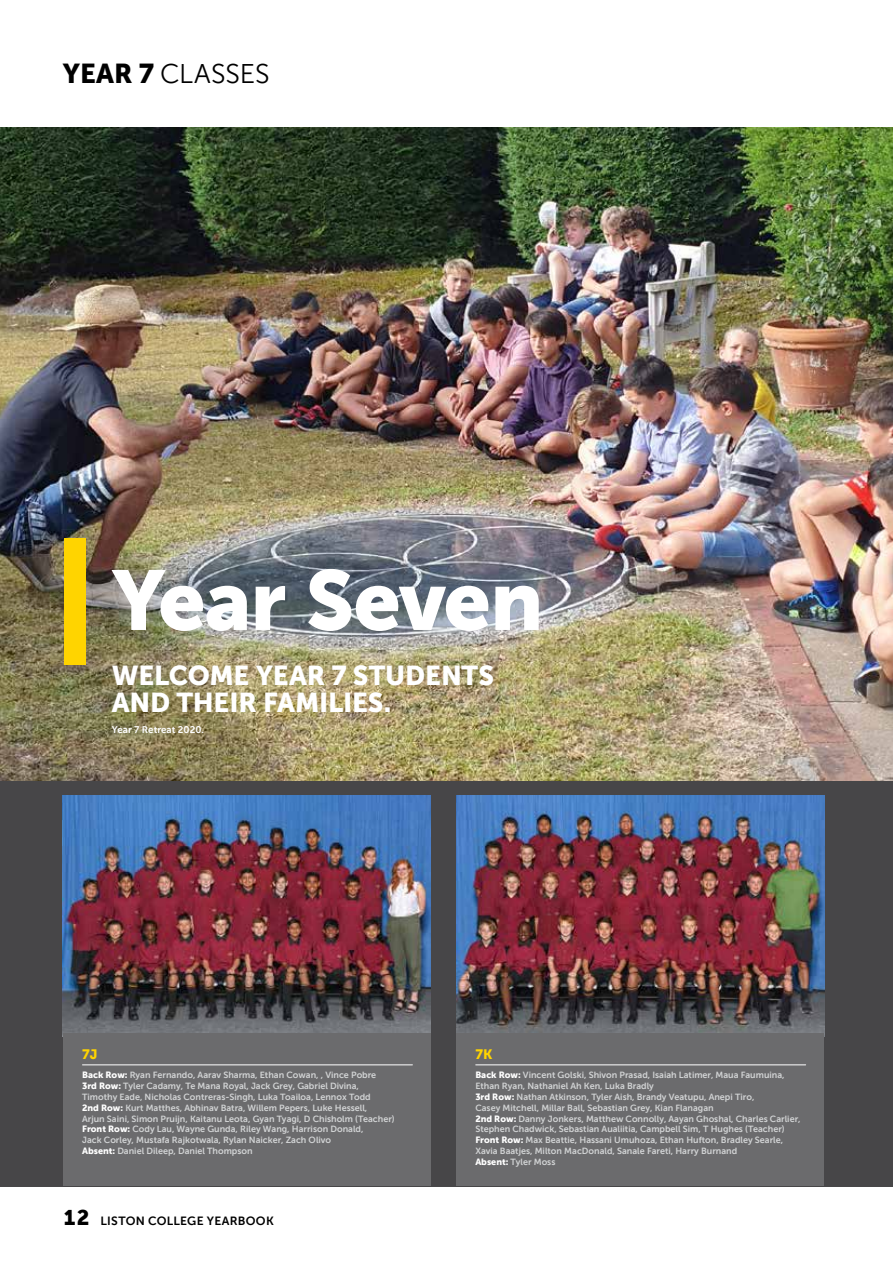
<style>
.page{position:relative;width:893px;height:1263px;background:#fff}
.page>*{position:absolute;margin:0;border:0;box-sizing:border-box;transform-origin:0 0}
.t1{font:84px "Museo Sans 900";letter-spacing:-.015em;color:#fff}
.t2{font:27px/27px "Museo Sans 900";letter-spacing:-.01em;color:#fff}
.t3{font:27px "Museo Sans 300";letter-spacing:-.005em;color:#000}
.t4{font:13.5px "Museo Sans 900";color:#ffd400}
.t5{font:12px "Museo Sans 700";letter-spacing:.025em;color:#000}
.t6{font:9.75px "Museo Sans 700";color:#fff}
.t7{font:9px/10.8px "Museo Sans 700";color:#d1d3d4}
.s1{font-family:"Museo Sans 900"}
.s2{font-family:"Museo Sans 900";color:#fff}
.s3{font-family:"Museo Sans 900";font-size:21px}
</style>
<div class="page">
<div style="left:0;top:128px;width:893px;height:1058px;background:#474648"></div>
<img style="left:0;top:128px;width:893px;height:653px">
<svg style="left:13px;top:529px;width:79px;height:44px;background:#514e45"></svg>
<svg style="left:13px;top:584px;width:79px;height:45px;background:#726848"></svg>
<svg style="left:13px;top:640px;width:79px;height:44px;background:#7e7652"></svg>
<svg style="left:13px;top:696px;width:79px;height:44px;background:#817c56"></svg>
<img style="left:456px;top:796px;width:368px;height:238px">
<img style="left:63px;top:796px;width:368px;height:238px">
<div style="left:456px;top:1034px;width:368px;height:152px;background:#6b6b6d"></div>
<div style="left:63px;top:1034px;width:368px;height:152px;background:#6b6b6d"></div>
<hr style="left:476px;top:1064px;width:330px;height:1px;background:#fff">
<hr style="left:82px;top:1064px;width:330px;height:1px;background:#fff">
<div style="left:64px;top:538px;width:21px;height:127px;background:#ffd400"></div>
<h2 class="t3" style="left:63px;top:59px;width:208px"><span class="s1">YEAR 7</span> CLASSES</h2>
<h1 class="t1" style="left:112px;top:553px;width:433px">Year Seven</h1>
<h2 class="t2" style="left:112px;top:662px;width:384px">WELCOME YEAR 7 STUDENTS<br>AND THEIR FAMILIES.</h2>
<p class="t6" style="left:112px;top:724px;width:94px">Year 7 Retreat 2020.</p>
<h3 class="t4" style="left:82px;top:1047px;width:17px">7J</h3>
<p class="t7" style="left:82px;top:1070px;width:314px"><span class="s2">Back Row:</span> Ryan Fernando, Aarav Sharma, Ethan Cowan, , Vince Pobre<br><span class="s2">3rd Row:</span> Tyler Cadamy, Te Mana Royal, Jack Grey, Gabriel Divina, Timothy Eade, Nicholas Contreras-Singh, Luka Toailoa, Lennox Todd<br><span class="s2">2nd Row:</span> Kurt Matthes, Abhinav Batra, Willem Pepers, Luke Hessell,<br>Arjun Saini, Simon Pruijn, Kaitanu Leota, Gyan Tyagi, D Chisholm (Teacher)<br><span class="s2">Front Row:</span> Cody Lau, Wayne Gunda, Riley Wang, Harrison Donald,<br>Jack Corley, Mustafa Rajkotwala, Rylan Naicker, Zach Olivo<br><span class="s2">Absent:</span> Daniel Dileep, Daniel Thompson</p>
<h3 class="t5" style="left:64px;top:1214px;width:212px"><span class="s3">12</span> LISTON COLLEGE YEARBOOK</h3>
<h3 class="t4" style="left:475px;top:1047px;width:18px">7K</h3>
<p class="t7" style="left:475px;top:1070px;width:327px"><span class="s2">Back Row:</span> Vincent Golski, Shivon Prasad, Isaiah Latimer, Maua Faumuina, Ethan Ryan, Nathaniel Ah Ken, Luka Bradly<br><span class="s2">3rd Row:</span> Nathan Atkinson, Tyler Aish, Brandy Veatupu, Anepi Tiro,<br>Casey Mitchell, Millar Ball, Sebastian Grey, Kian Flanagan<br><span class="s2">2nd Row:</span> Danny Jonkers, Matthew Connolly, Aayan Ghoshal, Charles Carlier, Stephen Chadwick, Sebastian Aualiitia, Campbell Sim, T Hughes (Teacher)<br><span class="s2">Front Row:</span> Max Beattie, Hassani Umuhoza, Ethan Hufton, Bradley Searle, Xavia Baatjes, Milton MacDonald, Sanale Fareti, Harry Burnand<br><span class="s2">Absent:</span> Tyler Moss</p>
</div>
